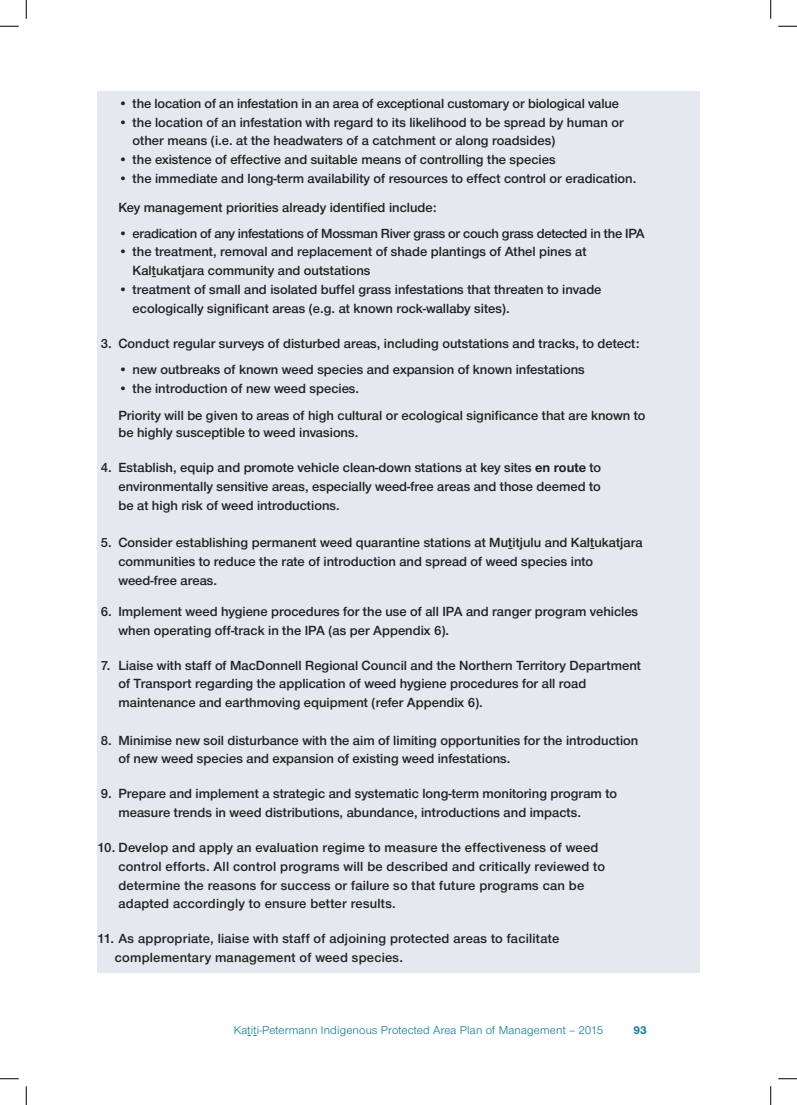
<style>
.page{position:relative;width:797px;height:1105px;background:#fff}
.page>*{position:absolute;margin:0;border:0;box-sizing:border-box;transform-origin:0 0}
.t1{font:600 13.75px/18.8px "Nimbus Sans Novus T";color:#231f20}
.t2{font:600 13.75px "Nimbus Sans Novus T";letter-spacing:-.02em;color:#231f20}
.t3{font:11.88px "Nimbus Sans Novus T";letter-spacing:.015em;color:#087a95}
.t4{font:700 11.88px "Nimbus Sans Novus T";color:#087a95}
.s1{font-weight:700}
</style>
<div class="page">
<div style="left:97px;top:91px;width:602px;height:881px;background:#e3e9ee"></div>
<svg style="left:0;top:25px;width:19px;height:2px"></svg>
<svg style="left:778px;top:25px;width:19px;height:2px"></svg>
<svg style="left:0;top:1078px;width:19px;height:1px"></svg>
<svg style="left:778px;top:1078px;width:19px;height:1px"></svg>
<svg style="left:25px;top:0;width:2px;height:19px"></svg>
<svg style="left:25px;top:1086px;width:2px;height:19px"></svg>
<svg style="left:770px;top:0;width:1px;height:19px"></svg>
<svg style="left:770px;top:1086px;width:1px;height:19px"></svg>
<p class="t1" style="left:118px;top:94px;width:502px">• the location of an infestation in an area of exceptional customary or biological value</p>
<p class="t1" style="left:133px;top:112px;width:492px;text-indent:-14px">• the location of an infestation with regard to its likelihood to be spread by human or other means (i.e. at the headwaters of a catchment or along roadsides)</p>
<p class="t1" style="left:118px;top:150px;width:438px">• the existence of effective and suitable means of controlling the species</p>
<p class="t1" style="left:118px;top:164px;width:519px;line-height:29px">• the immediate and long-term availability of resources to effect control or eradication.<br>Key management priorities already identified include:</p>
<p class="t2" style="left:118px;top:225px;width:528px">• eradication of any infestations of Mossman River grass or couch grass detected in the IPA</p>
<p class="t1" style="left:133px;top:242px;width:455px;text-indent:-14px">• the treatment, removal and replacement of shade plantings of Athel pines at<br>Kaltukatjara community and outstations</p>
<p class="t1" style="left:133px;top:280px;width:470px;text-indent:-14px">• treatment of small and isolated buffel grass infestations that threaten to invade ecologically significant areas (e.g. at known rock-wallaby sites).</p>
<p class="t1" style="left:101px;top:334px;width:540px">3. Conduct regular surveys of disturbed areas, including outstations and tracks, to detect:</p>
<p class="t1" style="left:118px;top:360px;width:468px">• new outbreaks of known weed species and expansion of known infestations</p>
<p class="t1" style="left:118px;top:374px;width:528px;line-height:27.8px">• the introduction of new weed species.<br>Priority will be given to areas of high cultural or ecological significance that are known to</p>
<p class="t1" style="left:118px;top:423px;width:241px">be highly susceptible to weed invasions.</p>
<p class="t1" style="left:118px;top:458px;width:484px;text-align:justify;text-indent:-18px">4. Establish, equip and promote vehicle clean-down stations at key sites <span class="s1">en route</span> to environmentally sensitive areas, especially weed-free areas and those deemed to be at high risk of weed introductions.</p>
<p class="t1" style="left:118px;top:533px;width:526px;text-indent:-18px">5. Consider establishing permanent weed quarantine stations at Mutitjulu and Kaltukatjara communities to reduce the rate of introduction and spread of weed species into weed-free areas.</p>
<p class="t1" style="left:118px;top:602px;width:521px;text-indent:-18px">6. Implement weed hygiene procedures for the use of all IPA and ranger program vehicles when operating off-track in the IPA (as per Appendix 6).</p>
<p class="t1" style="left:118px;top:655px;width:524px;text-indent:-18px">7. Liaise with staff of MacDonnell Regional Council and the Northern Territory Department of Transport regarding the application of weed hygiene procedures for all road maintenance and earthmoving equipment (refer Appendix 6).</p>
<p class="t1" style="left:118px;top:730px;width:521px;text-indent:-18px">8. Minimise new soil disturbance with the aim of limiting opportunities for the introduction of new weed species and expansion of existing weed infestations.</p>
<p class="t1" style="left:118px;top:784px;width:500px;text-indent:-18px">9. Prepare and implement a strategic and systematic long-term monitoring program to measure trends in weed distributions, abundance, introductions and impacts.</p>
<p class="t1" style="left:118px;top:838px;width:488px;text-indent:-21px">10. Develop and apply an evaluation regime to measure the effectiveness of weed control efforts. All control programs will be described and critically reviewed to determine the reasons for success or failure so that future programs can be adapted accordingly to ensure better results.</p>
<p class="t1" style="left:115px;top:929px;width:446px;text-indent:-18px">11. As appropriate, liaise with staff of adjoining protected areas to facilitate complementary management of weed species.</p>
<p class="t3" style="left:234px;top:1023px;width:371px">Katiti-Petermann Indigenous Protected Area Plan of Management – 2015</p>
<p class="t4" style="left:633px;top:1023px;width:15px">93</p>
</div>
